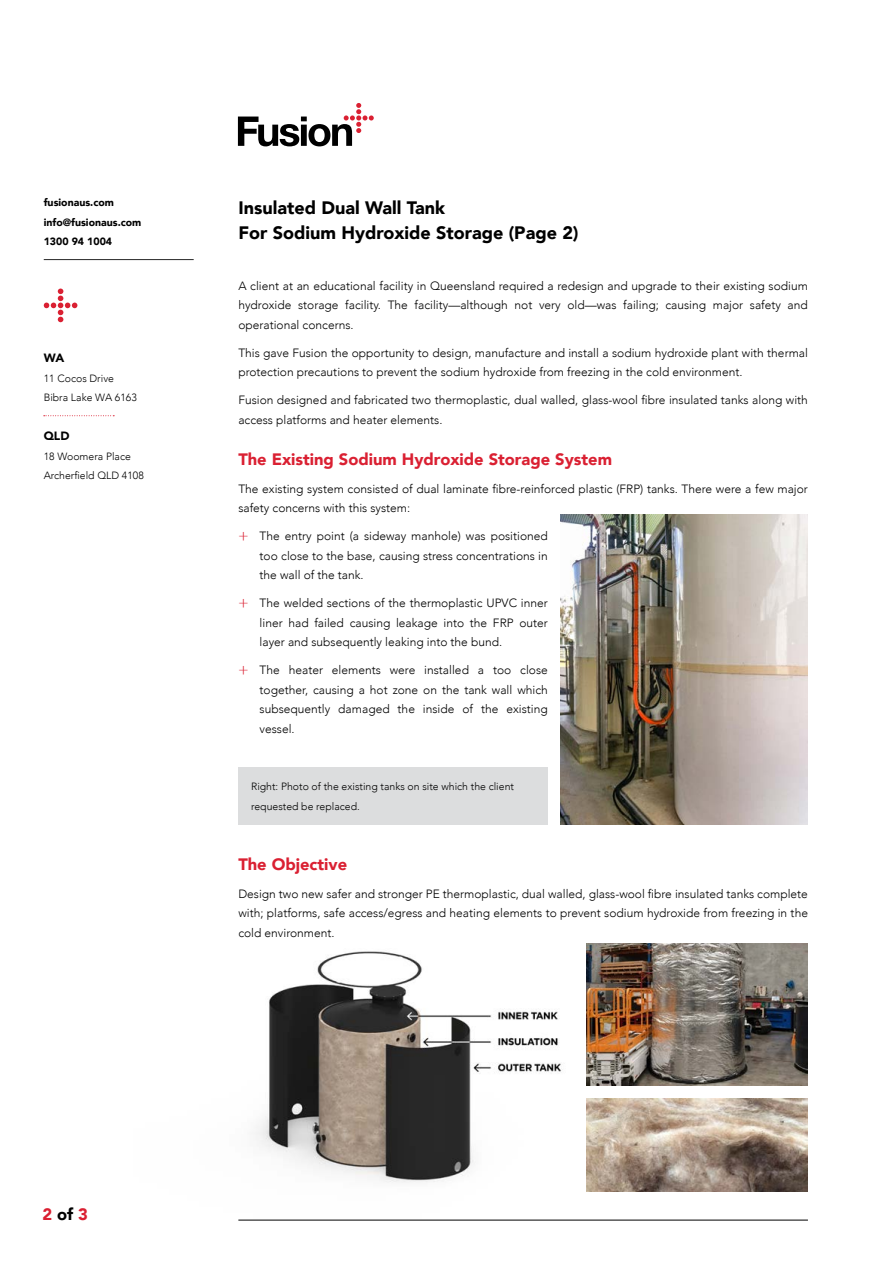
<style>
.page{position:relative;width:893px;height:1263px;background:#fff}
.page>*{position:absolute;margin:0;border:0;box-sizing:border-box;transform-origin:0 0}
.t1{font:900 18px/25.5px "Avenir";color:#000}
.t2{font:900 16.5px "Avenir";color:#da2032}
.t3{font:300 12px/19.5px "Avenir";color:#000;text-align:justify}
.t4{font:900 12px "Avenir";color:#000}
.t5{font:300 10.5px/19.5px "Avenir";color:#000}
.t6{font:900 10.5px/19.5px "Avenir";color:#000}
.s1{font-family:"Palatino";font-weight:400;font-size:16.5px;color:#da2032}
.s2{color:#000}
</style>
<div class="page">
<img style="left:254px;top:948px;width:355px;height:244px">
<svg style="left:238px;top:103px;width:136px;height:43px"></svg>
<svg style="left:44px;top:289px;width:33px;height:33px"></svg>
<hr style="left:44px;top:259px;width:150px;height:1px;background:#272727">
<svg style="left:44px;top:415px;width:70px;height:1px"></svg>
<hr style="left:238px;top:1220px;width:570px;height:1px;background:#000">
<img style="left:561px;top:514px;width:247px;height:311px">
<div style="left:238px;top:767px;width:310px;height:58px;background:#dcddde"></div>
<img style="left:587px;top:944px;width:221px;height:141px">
<img style="left:587px;top:1099px;width:221px;height:93px">
<p class="t6" style="left:44px;top:193px;width:99px">fusionaus.com info@fusionaus.com<br>1300 94 1004</p>
<p class="t4" style="left:44px;top:348px;width:22px">WA</p>
<p class="t5" style="left:44px;top:368px;width:95px">11 Cocos Drive<br>Bibra Lake WA 6163</p>
<p class="t4" style="left:44px;top:426px;width:27px">QLD</p>
<p class="t5" style="left:44px;top:446px;width:102px">18 Woomera Place<br>Archerfield QLD 4108</p>
<h1 class="t1" style="left:238px;top:194px;width:342px">Insulated Dual Wall Tank<br>For Sodium Hydroxide Storage (Page 2)</h1>
<p class="t3" style="left:238px;top:276px;width:571px">A client at an educational facility in Queensland required a redesign and upgrade to their existing sodium hydroxide storage facility. The facility—although not very old—was failing; causing major safety and operational concerns.</p>
<p class="t3" style="left:238px;top:343px;width:571px">This gave Fusion the opportunity to design, manufacture and install a sodium hydroxide plant with thermal protection precautions to prevent the sodium hydroxide from freezing in the cold environment.</p>
<p class="t3" style="left:238px;top:390px;width:571px">Fusion designed and fabricated two thermoplastic, dual walled, glass-wool fibre insulated tanks along with access platforms and heater elements.</p>
<h2 class="t2" style="left:238px;top:445px;width:375px">The Existing Sodium Hydroxide Storage System</h2>
<p class="t3" style="left:238px;top:479px;width:571px">The existing system consisted of dual laminate fibre-reinforced plastic (FRP) tanks. There were a few major safety concerns with this system:</p>
<p class="t3" style="left:260px;top:526px;width:290px;text-indent:-21px"><span class="s1">+</span> The entry point (a sideway manhole) was positioned too close to the base, causing stress concentrations in the wall of the tank.</p>
<p class="t3" style="left:260px;top:593px;width:290px;text-indent:-21px"><span class="s1">+</span> The welded sections of the thermoplastic UPVC inner liner had failed causing leakage into the FRP outer layer and subsequently leaking into the bund.</p>
<p class="t3" style="left:260px;top:660px;width:290px;text-indent:-21px"><span class="s1">+</span> The heater elements were installed a too close together, causing a hot zone on the tank wall which subsequently damaged the inside of the existing vessel.</p>
<p class="t5" style="left:251px;top:777px;width:264px">Right: Photo of the existing tanks on site which the client requested be replaced.</p>
<h2 class="t2" style="left:238px;top:850px;width:110px">The Objective</h2>
<p class="t3" style="left:238px;top:884px;width:571px">Design two new safer and stronger PE thermoplastic, dual walled, glass-wool fibre insulated tanks complete with; platforms, safe access/egress and heating elements to prevent sodium hydroxide from freezing in the cold environment.</p>
<h2 class="t2" style="left:43px;top:1200px;width:47px">2 <span class="s2">of</span> 3</h2>
</div>
